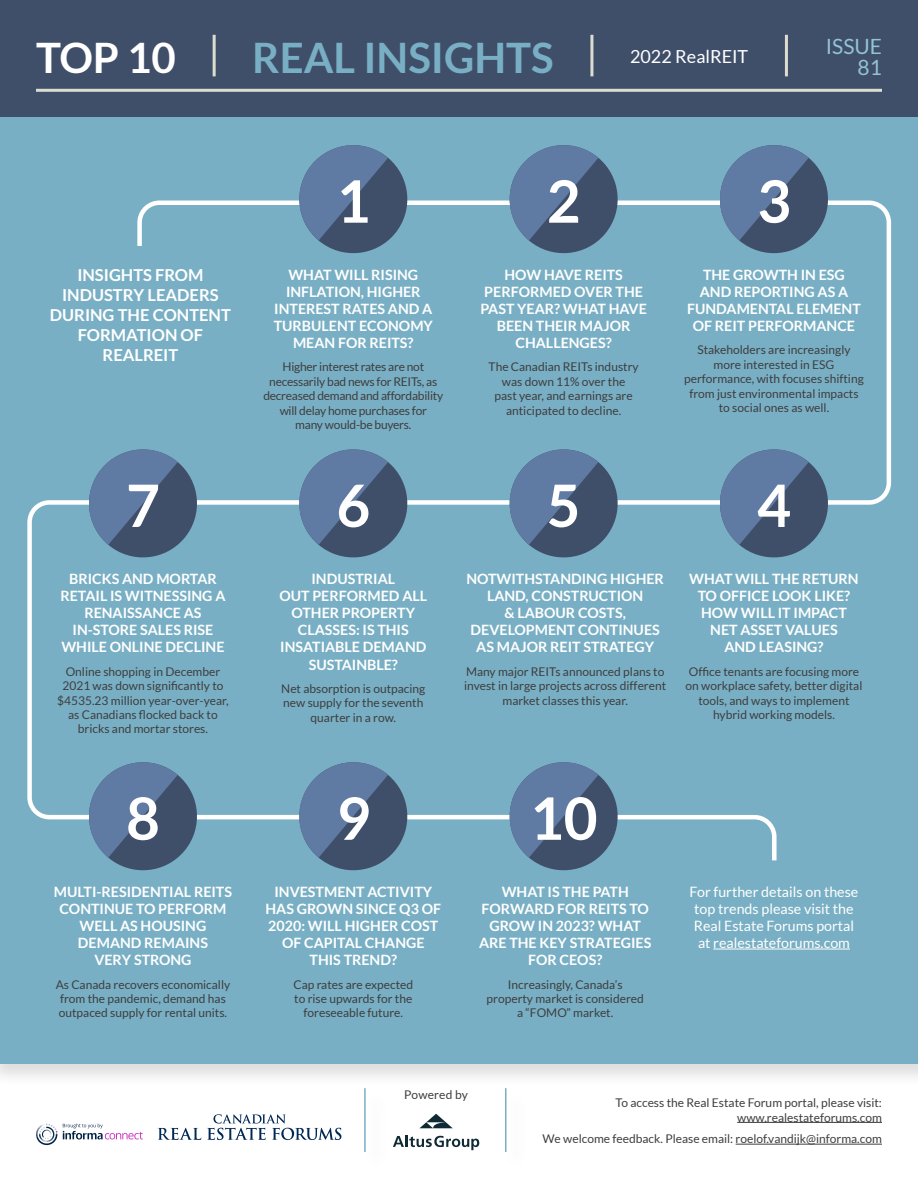
<style>
.page{position:relative;width:918px;height:1188px;background:#fff}
.page>*{position:absolute;margin:0;border:0;box-sizing:border-box;transform-origin:0 0}
.t1{font:700 58.5px "Lato";color:#fff}
.t2{font:700 42px "Lato";color:#79afc4}
.t3{font:700 42px "Lato";color:#fff}
.t4{font:21px "Lato";color:#92c3d7}
.t5{font:18px "Lato";color:#fff}
.t6{font:700 16.5px/19.8px "Lato";color:#fff;text-align:center}
.Title-White-other{font:700 14.25px/17.1px "Lato";color:#fff;text-align:center}
.t7{font:14.25px/17.1px "Lato";color:#fff}
.Body-other{font:12px/14.4px "Lato";color:#3e3e3f;text-align:center}
.Body-other-2{font:12px/14.4px "Lato";letter-spacing:-.02em;color:#3e3e3f;text-align:center}
</style>
<div class="page">
<div style="left:0;top:114px;width:918px;height:973px;background:#231f20;opacity:.15"></div>
<div style="left:0;top:117px;width:918px;height:946px;background:#79afc4"></div>
<hr style="left:374px;top:201px;width:389px;height:4px;background:#fff">
<hr style="left:153px;top:815px;width:389px;height:4px;background:#fff">
<div style="left:153px;top:500px;width:622px;height:5px;background:#fff"></div>
<svg style="left:137px;top:145px;width:277px;height:109px"></svg>
<svg style="left:503px;top:145px;width:121px;height:109px"></svg>
<svg style="left:293px;top:762px;width:121px;height:109px"></svg>
<svg style="left:503px;top:449px;width:121px;height:109px"></svg>
<svg style="left:713px;top:145px;width:179px;height:413px"></svg>
<svg style="left:27px;top:449px;width:177px;height:422px"></svg>
<svg style="left:293px;top:449px;width:121px;height:109px"></svg>
<hr style="left:713px;top:949px;width:137px;height:1px;background:#fff">
<svg style="left:503px;top:762px;width:274px;height:109px"></svg>
<svg style="left:158px;top:1128px;width:43px;height:12px"></svg>
<svg style="left:207px;top:1114px;width:134px;height:26px"></svg>
<hr style="left:737px;top:1122px;width:145px;height:1px;background:#3e3e3f">
<hr style="left:736px;top:1144px;width:146px;height:1px;background:#3e3e3f">
<hr style="left:364px;top:1088px;width:2px;height:64px;background:#79afc4">
<hr style="left:505px;top:1088px;width:2px;height:64px;background:#79afc4">
<svg style="left:393px;top:1135px;width:86px;height:15px"></svg>
<svg style="left:420px;top:1114px;width:33px;height:14px"></svg>
<svg style="left:36px;top:1124px;width:107px;height:21px"></svg>
<div style="left:0;top:0;width:918px;height:117px;background:#404f69"></div>
<hr style="left:36px;top:89px;width:846px;height:3px;background:#dcdcd0">
<hr style="left:590px;top:35px;width:3px;height:41px;background:#dcdcd0">
<hr style="left:213px;top:35px;width:3px;height:41px;background:#dcdcd0">
<hr style="left:785px;top:35px;width:3px;height:41px;background:#dcdcd0">
<p class="t3" style="left:36px;top:33px;width:141px">TOP 10</p>
<p class="t2" style="left:252px;top:33px;width:303px">REAL INSIGHTS</p>
<p class="t4" style="left:826px;top:34px;width:58px">ISSUE</p>
<p class="t5" style="left:630px;top:46px;width:120px">2022 RealREIT</p>
<p class="t4" style="left:858px;top:55px;width:26px">81</p>
<p class="t6" style="left:50px;top:265px;width:183px">INSIGHTS FROM<br>INDUSTRY LEADERS<br>DURING THE CONTENT<br>FORMATION OF<br>REALREIT</p>
<p class="t1" style="left:336px;top:168px;width:35px">1</p>
<p class="Title-White-other" style="left:274px;top:266px;width:161px">WHAT WILL RISING<br>INFLATION, HIGHER<br>INTEREST RATES AND A<br>TURBULENT ECONOMY<br>MEAN FOR REITS?</p>
<p class="Body-other-2" style="left:263px;top:360px;width:181px">Higher interest rates are not necessarily bad news for REITs, as decreased demand and affordability will delay home purchases for<br>many would-be buyers.</p>
<p class="t1" style="left:547px;top:168px;width:35px">2</p>
<p class="Title-White-other" style="left:480px;top:266px;width:168px">HOW HAVE REITS<br>PERFORMED OVER THE<br>PAST YEAR? WHAT HAVE<br>BEEN THEIR MAJOR<br>CHALLENGES?</p>
<p class="Body-other" style="left:489px;top:360px;width:152px">The Canadian REITs industry was down 11% over the<br>past year, and earnings are anticipated to decline.</p>
<p class="t1" style="left:757px;top:168px;width:35px">3</p>
<p class="Title-White-other" style="left:687px;top:266px;width:175px">THE GROWTH IN ESG<br>AND REPORTING AS A<br>FUNDAMENTAL ELEMENT<br>OF REIT PERFORMANCE</p>
<p class="Body-other" style="left:684px;top:343px;width:181px">Stakeholders are increasingly more interested in ESG performance, with focuses shifting from just environmental impacts to social ones as well.</p>
<p class="t1" style="left:126px;top:472px;width:35px">7</p>
<p class="t1" style="left:336px;top:472px;width:35px">6</p>
<p class="t1" style="left:547px;top:472px;width:35px">5</p>
<p class="t1" style="left:757px;top:472px;width:35px">4</p>
<p class="Title-White-other" style="left:60px;top:570px;width:166px">BRICKS AND MORTAR<br>RETAIL IS WITNESSING A<br>RENAISSANCE AS<br>IN-STORE SALES RISE<br>WHILE ONLINE DECLINE</p>
<p class="Body-other" style="left:57px;top:664px;width:173px">Online shopping in December<br>2021 was down significantly to $4535.23 million year-over-year, as Canadians flocked back to bricks and mortar stores.</p>
<p class="Title-White-other" style="left:279px;top:570px;width:149px">INDUSTRIAL<br>OUT PERFORMED ALL<br>OTHER PROPERTY<br>CLASSES: IS THIS<br>INSATIABLE DEMAND<br>SUSTAINBLE?</p>
<p class="Body-other" style="left:281px;top:681px;width:146px">Net absorption is outpacing new supply for the seventh quarter in a row.</p>
<p class="Title-White-other" style="left:467px;top:570px;width:199px">NOTWITHSTANDING HIGHER<br>LAND, CONSTRUCTION<br>&amp; LABOUR COSTS,<br>DEVELOPMENT CONTINUES<br>AS MAJOR REIT STRATEGY</p>
<p class="Body-other" style="left:464px;top:664px;width:204px">Many major REITs announced plans to invest in large projects across different market classes this year.</p>
<p class="Title-White-other" style="left:689px;top:570px;width:171px">WHAT WILL THE RETURN<br>TO OFFICE LOOK LIKE?<br>HOW WILL IT IMPACT<br>NET ASSET VALUES<br>AND LEASING?</p>
<p class="Body-other" style="left:686px;top:664px;width:178px">Office tenants are focusing more on workplace safety, better digital tools, and ways to implement hybrid working models.</p>
<p class="t1" style="left:126px;top:785px;width:35px">8</p>
<p class="t1" style="left:336px;top:785px;width:35px">9</p>
<p class="Title-White-other" style="left:54px;top:883px;width:180px">MULTI-RESIDENTIAL REITS<br>CONTINUE TO PERFORM<br>WELL AS HOUSING<br>DEMAND REMAINS<br>VERY STRONG</p>
<p class="Body-other" style="left:56px;top:977px;width:176px;text-align:left">As Canada recovers economically from the pandemic, demand has outpaced supply for rental units.</p>
<p class="Title-White-other" style="left:266px;top:883px;width:177px">INVESTMENT ACTIVITY<br>HAS GROWN SINCE Q3 OF<br>2020: WILL HIGHER COST<br>OF CAPITAL CHANGE<br>THIS TREND?</p>
<p class="Body-other" style="left:293px;top:977px;width:121px">Cap rates are expected to rise upwards for the foreseeable future.</p>
<p class="t1" style="left:530px;top:785px;width:69px">10</p>
<p class="Title-White-other" style="left:479px;top:883px;width:174px">WHAT IS THE PATH<br>FORWARD FOR REITS TO<br>GROW IN 2023? WHAT<br>ARE THE KEY STRATEGIES<br>FOR CEOS?</p>
<p class="Body-other" style="left:487px;top:977px;width:159px">Increasingly, Canada’s property market is considered a “FOMO” market.</p>
<p class="t7" style="left:690px;top:883px;width:170px">For further details on these top trends please visit the<br>Real Estate Forums portal at realestateforums.com</p>
<p class="Body-other" style="left:404px;top:1088px;width:65px">Powered by</p>
<p class="Body-other" style="left:616px;top:1095px;width:268px;line-height:15px;text-align:right">To access the Real Estate Forum portal, please visit: www.realestateforums.com</p>
<p class="Body-other" style="left:543px;top:1132px;width:341px">We welcome feedback. Please email: roelof.vandijk@informa.com</p>
</div>
